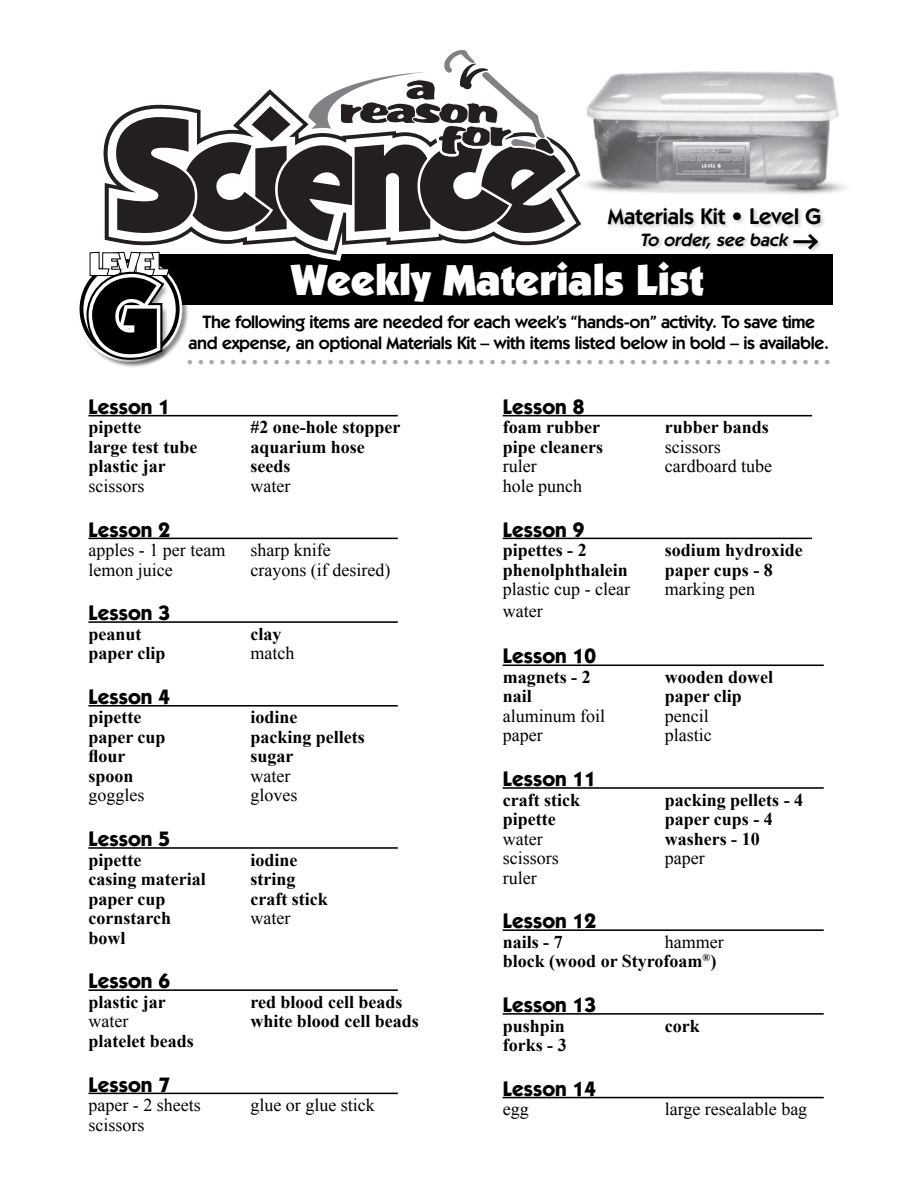
<style>
.page{position:relative;width:918px;height:1188px;background:#fff}
.page>*{position:absolute;margin:0;border:0;box-sizing:border-box;transform-origin:0 0}
.t1{font:900 106.95px "Itc Kabel";color:#000}
.t2{font:900 43.5px "Itc Kabel";color:#fff}
.t3{font:600 22.5px "Itc Kabel";color:#000}
.t4{font:700 21px "Itc Kabel";color:#000}
.t5{font:700 18px/19.5px "Times New Roman";color:#000}
.t6{font:18px "Times New Roman";color:#000}
.t7{font:600 18px/21.6px "Itc Kabel";letter-spacing:-.02em;color:#000;text-align:center}
.t8{font:18px "Times New Roman";color:#a7a9ac}
.t9{font:italic 600 18px "Itc Kabel";color:#000}
.s1{font-weight:400}
</style>
<div class="page">
<hr style="left:88px;top:415px;width:310px;height:1px;background:#000">
<hr style="left:88px;top:538px;width:310px;height:1px;background:#000">
<hr style="left:88px;top:621px;width:310px;height:2px;background:#000">
<hr style="left:88px;top:705px;width:310px;height:2px;background:#000">
<hr style="left:88px;top:847px;width:310px;height:2px;background:#000">
<hr style="left:88px;top:989px;width:310px;height:2px;background:#000">
<hr style="left:88px;top:1093px;width:310px;height:1px;background:#000">
<hr style="left:503px;top:415px;width:309px;height:1px;background:#000">
<hr style="left:503px;top:538px;width:309px;height:1px;background:#000">
<hr style="left:503px;top:664px;width:321px;height:2px;background:#000">
<hr style="left:503px;top:787px;width:321px;height:2px;background:#000">
<hr style="left:503px;top:929px;width:321px;height:2px;background:#000">
<hr style="left:503px;top:1013px;width:321px;height:2px;background:#000">
<hr style="left:503px;top:1097px;width:321px;height:1px;background:#000">
<img style="left:588px;top:71px;width:258px;height:123px">
<div style="left:607px;top:206px;width:219px;height:24px;background:#000;opacity:.2"></div>
<div style="left:157px;top:255px;width:675px;height:50px;background:#000"></div>
<div style="left:640px;top:232px;width:155px;height:22px;background:#000;opacity:.2"></div>
<div style="left:792px;top:233px;width:31px;height:21px;background:#000;opacity:.2"></div>
<hr style="left:793px;top:240px;width:23px;height:3px;background:#000">
<svg style="left:805px;top:233px;width:16px;height:20px"></svg>
<svg style="left:104px;top:132px;width:477px;height:123px"></svg>
<svg style="left:108px;top:123px;width:468px;height:128px"></svg>
<svg style="left:114px;top:50px;width:455px;height:194px"></svg>
<div style="left:77px;top:256px;width:112px;height:113px;background:#000;opacity:.45"></div>
<div style="left:77px;top:257px;width:105px;height:105px;border:14px solid #fff;border-radius:50%"></div>
<div style="left:88px;top:274px;width:82px;height:93px;background:#000;opacity:.4"></div>
<svg style="left:81px;top:251px;width:91px;height:114px"></svg>
<p class="t3" style="left:608px;top:203px;width:215px">Materials Kit • Level G</p>
<h1 class="t1" style="left:90px;top:250px;width:73px">G</h1>
<p class="t9" style="left:640px;top:229px;width:153px">To order, see back</p>
<h2 class="t2" style="left:291px;top:253px;width:414px">Weekly Materials List</h2>
<p class="t7" style="left:188px;top:311px;width:642px">The following items are needed for each week’s “hands-on” activity. To save time and expense, an optional Materials Kit – with items listed below in bold – is available.</p>
<p class="t8" style="left:187px;top:352px;width:645px">• • • • • • • • • • • • • • • • • • • • • • • • • • • • • • • • • • • • • • • • • • • • • • • • • • • • • • • • • • • •</p>
<p class="t4" style="left:88px;top:394px;width:83px">Lesson 1</p>
<p class="t5" style="left:88px;top:417px;width:54px">pipette</p>
<p class="t5" style="left:250px;top:417px;width:151px">#2 one-hole stopper</p>
<p class="t5" style="left:88px;top:437px;width:110px">large test tube</p>
<p class="t5" style="left:250px;top:437px;width:116px">aquarium hose</p>
<p class="t5" style="left:88px;top:456px;width:79px">plastic jar</p>
<p class="t5" style="left:250px;top:456px;width:41px">seeds</p>
<p class="t6" style="left:88px;top:475px;width:57px">scissors</p>
<p class="t6" style="left:250px;top:475px;width:41px">water</p>
<p class="t4" style="left:88px;top:517px;width:83px">Lesson 2</p>
<p class="t6" style="left:88px;top:540px;width:138px">apples - 1 per team</p>
<p class="t6" style="left:250px;top:540px;width:82px">sharp knife</p>
<p class="t6" style="left:88px;top:559px;width:86px">lemon juice</p>
<p class="t6" style="left:250px;top:559px;width:141px">crayons (if desired)</p>
<p class="t4" style="left:88px;top:600px;width:83px">Lesson 3</p>
<p class="t5" style="left:88px;top:624px;width:55px">peanut</p>
<p class="t5" style="left:250px;top:624px;width:32px">clay</p>
<p class="t5" style="left:88px;top:643px;width:79px">paper clip</p>
<p class="t6" style="left:250px;top:643px;width:45px">match</p>
<p class="t4" style="left:88px;top:684px;width:83px">Lesson 4</p>
<p class="t5" style="left:88px;top:707px;width:54px">pipette</p>
<p class="t5" style="left:250px;top:707px;width:49px">iodine</p>
<p class="t5" style="left:88px;top:727px;width:79px">paper cup</p>
<p class="t5" style="left:250px;top:727px;width:116px">packing pellets</p>
<p class="t5" style="left:88px;top:746px;width:39px">flour</p>
<p class="t5" style="left:250px;top:746px;width:45px">sugar</p>
<p class="t5" style="left:88px;top:766px;width:47px">spoon</p>
<p class="t6" style="left:250px;top:765px;width:41px">water</p>
<p class="t6" style="left:88px;top:785px;width:57px">goggles</p>
<p class="t6" style="left:250px;top:785px;width:48px">gloves</p>
<p class="t4" style="left:88px;top:826px;width:83px">Lesson 5</p>
<p class="t5" style="left:88px;top:850px;width:54px">pipette</p>
<p class="t5" style="left:250px;top:850px;width:49px">iodine</p>
<p class="t5" style="left:88px;top:869px;width:119px">casing material</p>
<p class="t5" style="left:250px;top:869px;width:46px">string</p>
<p class="t5" style="left:88px;top:889px;width:79px">paper cup</p>
<p class="t5" style="left:250px;top:889px;width:79px">craft stick</p>
<p class="t5" style="left:88px;top:908px;width:84px">cornstarch</p>
<p class="t6" style="left:250px;top:908px;width:41px">water</p>
<p class="t5" style="left:88px;top:928px;width:39px">bowl</p>
<p class="t4" style="left:88px;top:968px;width:83px">Lesson 6</p>
<p class="t5" style="left:88px;top:992px;width:79px">plastic jar</p>
<p class="t5" style="left:250px;top:992px;width:154px">red blood cell beads</p>
<p class="t6" style="left:88px;top:1011px;width:41px">water</p>
<p class="t5" style="left:250px;top:1011px;width:170px">white blood cell beads</p>
<p class="t5" style="left:88px;top:1031px;width:107px">platelet beads</p>
<p class="t4" style="left:88px;top:1072px;width:83px">Lesson 7</p>
<p class="t6" style="left:88px;top:1095px;width:114px">paper - 2 sheets</p>
<p class="t6" style="left:250px;top:1095px;width:126px">glue or glue stick</p>
<p class="t6" style="left:88px;top:1114px;width:57px">scissors</p>
<p class="t4" style="left:503px;top:394px;width:83px">Lesson 8</p>
<p class="t5" style="left:503px;top:417px;width:99px">foam rubber</p>
<p class="t5" style="left:665px;top:417px;width:106px">rubber bands</p>
<p class="t5" style="left:503px;top:437px;width:102px">pipe cleaners</p>
<p class="t6" style="left:665px;top:436px;width:57px">scissors</p>
<p class="t6" style="left:503px;top:456px;width:35px">ruler</p>
<p class="t6" style="left:665px;top:456px;width:109px">cardboard tube</p>
<p class="t6" style="left:503px;top:475px;width:81px">hole punch</p>
<p class="t4" style="left:503px;top:517px;width:83px">Lesson 9</p>
<p class="t5" style="left:503px;top:540px;width:85px">pipettes - 2</p>
<p class="t5" style="left:665px;top:540px;width:140px">sodium hydroxide</p>
<p class="t5" style="left:503px;top:560px;width:127px">phenolphthalein</p>
<p class="t5" style="left:665px;top:560px;width:110px">paper cups - 8</p>
<p class="t6" style="left:503px;top:579px;width:129px">plastic cup - clear</p>
<p class="t6" style="left:665px;top:579px;width:92px">marking pen</p>
<p class="t6" style="left:503px;top:600px;width:41px">water</p>
<p class="t4" style="left:503px;top:643px;width:95px">Lesson 10</p>
<p class="t5" style="left:503px;top:667px;width:89px">magnets - 2</p>
<p class="t5" style="left:665px;top:667px;width:110px">wooden dowel</p>
<p class="t5" style="left:503px;top:686px;width:31px">nail</p>
<p class="t5" style="left:665px;top:686px;width:79px">paper clip</p>
<p class="t6" style="left:503px;top:705px;width:104px">aluminum foil</p>
<p class="t6" style="left:665px;top:705px;width:45px">pencil</p>
<p class="t6" style="left:503px;top:725px;width:41px">paper</p>
<p class="t6" style="left:665px;top:725px;width:48px">plastic</p>
<p class="t4" style="left:503px;top:766px;width:95px">Lesson 11</p>
<p class="t5" style="left:503px;top:790px;width:79px">craft stick</p>
<p class="t5" style="left:665px;top:790px;width:140px">packing pellets - 4</p>
<p class="t5" style="left:503px;top:809px;width:54px">pipette</p>
<p class="t5" style="left:665px;top:809px;width:110px">paper cups - 4</p>
<p class="t6" style="left:503px;top:828px;width:41px">water</p>
<p class="t5" style="left:665px;top:829px;width:96px">washers - 10</p>
<p class="t6" style="left:503px;top:848px;width:57px">scissors</p>
<p class="t6" style="left:665px;top:848px;width:41px">paper</p>
<p class="t6" style="left:503px;top:867px;width:35px">ruler</p>
<p class="t4" style="left:503px;top:908px;width:95px">Lesson 12</p>
<p class="t5" style="left:503px;top:932px;width:62px">nails - 7</p>
<p class="t5" style="left:503px;top:932px;width:222px;text-indent:162px"><span class="s1">hammer </span>block (wood or Styrofoam<sup>®</sup>)</p>
<p class="t4" style="left:503px;top:992px;width:95px">Lesson 13</p>
<p class="t5" style="left:503px;top:1016px;width:64px">pushpin</p>
<p class="t5" style="left:665px;top:1016px;width:36px">cork</p>
<p class="t5" style="left:503px;top:1035px;width:65px">forks - 3</p>
<p class="t4" style="left:503px;top:1076px;width:95px">Lesson 14</p>
<p class="t6" style="left:503px;top:1099px;width:27px">egg</p>
<p class="t6" style="left:665px;top:1099px;width:144px">large resealable bag</p>
</div>
